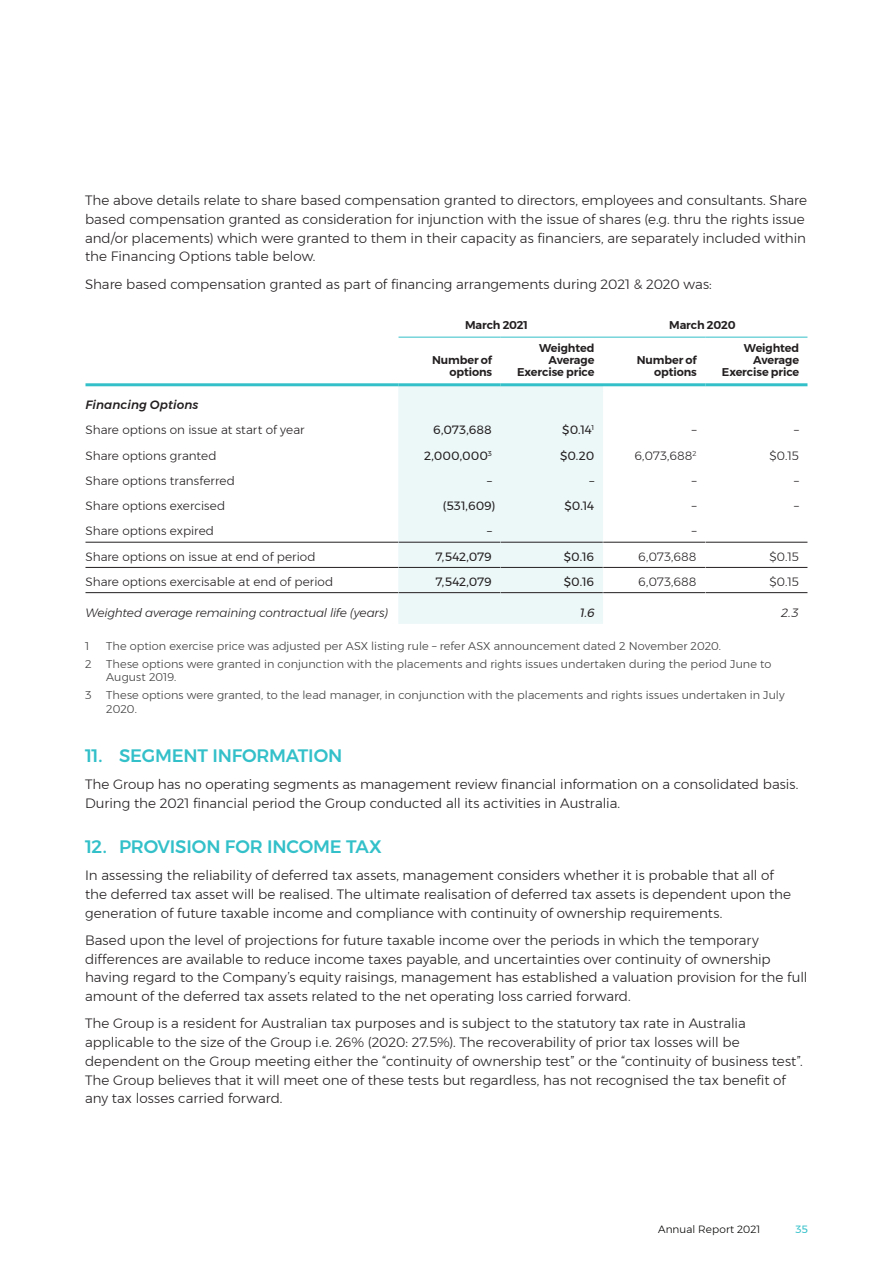
<style>
.page{position:relative;width:893px;height:1263px;background:#fff}
.page>*{position:absolute;margin:0;border:0;box-sizing:border-box;transform-origin:0 0}
.t1{font:500 18px "Montserrat";letter-spacing:-.01em;color:#33c0c9}
.t2{font:300 13.5px/18.8px "Montserrat";color:#231f20}
.t3{font:300 12px "Montserrat";letter-spacing:.005em;color:#231f20}
.t4{font:12px "Montserrat";letter-spacing:.005em;color:#231f20}
.t5{font:italic 300 12px "Montserrat";letter-spacing:-.015em;color:#231f20}
.t6{font:italic 500 12px "Montserrat";letter-spacing:.005em;color:#231f20}
.t7{font:italic 12px "Montserrat";color:#231f20}
.t8{font:300 11.25px/13.5px "Montserrat";letter-spacing:.005em;color:#3e3e3f}
.t9{font:600 11.25px/12px "Montserrat";letter-spacing:-.01em;color:#231f20;text-align:right}
.t10{font:300 10.5px "Montserrat";letter-spacing:.005em;color:#040503}
.t11{font:10.5px "Montserrat";color:#33c0c9}
</style>
<div class="page">
<div style="left:398px;top:386px;width:205px;height:238px;background:#ecf7f8"></div>
<hr style="left:85px;top:542px;width:313px;height:1px;background:#231f20">
<hr style="left:398px;top:542px;width:102px;height:1px;background:#231f20">
<hr style="left:501px;top:542px;width:102px;height:1px;background:#231f20">
<hr style="left:603px;top:542px;width:102px;height:1px;background:#231f20">
<hr style="left:706px;top:542px;width:101px;height:1px;background:#231f20">
<hr style="left:85px;top:567px;width:313px;height:1px;background:#231f20">
<hr style="left:398px;top:567px;width:102px;height:1px;background:#231f20">
<hr style="left:501px;top:567px;width:102px;height:1px;background:#231f20">
<hr style="left:603px;top:567px;width:102px;height:1px;background:#231f20">
<hr style="left:706px;top:567px;width:101px;height:1px;background:#231f20">
<hr style="left:85px;top:592px;width:313px;height:1px;background:#231f20">
<hr style="left:398px;top:592px;width:102px;height:1px;background:#231f20">
<hr style="left:501px;top:592px;width:102px;height:1px;background:#231f20">
<hr style="left:603px;top:592px;width:102px;height:1px;background:#231f20">
<hr style="left:706px;top:592px;width:101px;height:1px;background:#231f20">
<hr style="left:85px;top:383px;width:313px;height:3px;background:#33c0c9">
<hr style="left:398px;top:383px;width:103px;height:3px;background:#33c0c9">
<hr style="left:501px;top:383px;width:102px;height:3px;background:#33c0c9">
<hr style="left:603px;top:383px;width:102px;height:3px;background:#33c0c9">
<hr style="left:705px;top:383px;width:102px;height:3px;background:#33c0c9">
<hr style="left:398px;top:337px;width:103px;height:1px;background:#33c0c9">
<hr style="left:501px;top:337px;width:102px;height:1px;background:#33c0c9">
<hr style="left:603px;top:337px;width:102px;height:1px;background:#33c0c9">
<hr style="left:705px;top:337px;width:102px;height:1px;background:#33c0c9">
<p class="t2" style="left:85px;top:191px;width:724px">The above details relate to share based compensation granted to directors, employees and consultants. Share based compensation granted as consideration for injunction with the issue of shares (e.g. thru the rights issue and/or placements) which were granted to them in their capacity as financiers, are separately included within the Financing Options table below.</p>
<p class="t2" style="left:85px;top:274px;width:628px">Share based compensation granted as part of financing arrangements during 2021 &amp; 2020 was:</p>
<p class="t9" style="left:465px;top:319px;width:65px">March 2021</p>
<p class="t9" style="left:669px;top:319px;width:68px">March 2020</p>
<p class="t9" style="left:432px;top:354px;width:62px">Number of options</p>
<p class="t9" style="left:517px;top:342px;width:79px">Weighted<br>Average<br>Exercise price</p>
<p class="t9" style="left:722px;top:342px;width:79px">Weighted<br>Average<br>Exercise price</p>
<p class="t9" style="left:637px;top:354px;width:62px">Number of options</p>
<p class="t6" style="left:85px;top:395px;width:115px">Financing Options</p>
<p class="t3" style="left:85px;top:421px;width:221px">Share options on issue at start of year</p>
<p class="t4" style="left:433px;top:421px;width:60px">6,073,688</p>
<p class="t4" style="left:562px;top:421px;width:33px">$0.14<sup>1</sup></p>
<p class="t3" style="left:692px;top:421px;width:6px">–</p>
<p class="t3" style="left:794px;top:421px;width:6px">–</p>
<p class="t3" style="left:85px;top:446px;width:133px">Share options granted</p>
<p class="t4" style="left:424px;top:446px;width:69px">2,000,000<sup>3</sup></p>
<p class="t4" style="left:560px;top:446px;width:36px">$0.20</p>
<p class="t3" style="left:634px;top:446px;width:64px">6,073,688<sup>2</sup></p>
<p class="t3" style="left:769px;top:446px;width:31px">$0.15</p>
<p class="t3" style="left:85px;top:472px;width:151px">Share options transferred</p>
<p class="t4" style="left:487px;top:471px;width:6px">–</p>
<p class="t4" style="left:589px;top:471px;width:6px">–</p>
<p class="t3" style="left:692px;top:472px;width:6px">–</p>
<p class="t3" style="left:794px;top:472px;width:6px">–</p>
<p class="t3" style="left:85px;top:497px;width:141px">Share options exercised</p>
<p class="t4" style="left:443px;top:497px;width:54px">(531,609)</p>
<p class="t4" style="left:564px;top:497px;width:31px">$0.14</p>
<p class="t3" style="left:692px;top:497px;width:6px">–</p>
<p class="t3" style="left:794px;top:497px;width:6px">–</p>
<p class="t3" style="left:85px;top:522px;width:130px">Share options expired</p>
<p class="t4" style="left:487px;top:522px;width:6px">–</p>
<p class="t3" style="left:692px;top:522px;width:6px">–</p>
<p class="t3" style="left:85px;top:547px;width:232px">Share options on issue at end of period</p>
<p class="t4" style="left:436px;top:547px;width:57px">7,542,079</p>
<p class="t4" style="left:564px;top:547px;width:32px">$0.16</p>
<p class="t3" style="left:638px;top:547px;width:60px">6,073,688</p>
<p class="t3" style="left:769px;top:547px;width:31px">$0.15</p>
<p class="t3" style="left:85px;top:573px;width:249px">Share options exercisable at end of period</p>
<p class="t4" style="left:436px;top:572px;width:57px">7,542,079</p>
<p class="t4" style="left:564px;top:572px;width:32px">$0.16</p>
<p class="t3" style="left:638px;top:573px;width:60px">6,073,688</p>
<p class="t3" style="left:769px;top:573px;width:31px">$0.15</p>
<p class="t5" style="left:85px;top:604px;width:304px">Weighted average remaining contractual life (years)</p>
<p class="t7" style="left:579px;top:604px;width:19px">1.6</p>
<p class="t5" style="left:781px;top:604px;width:20px">2.3</p>
<p class="t8" style="left:85px;top:639px;width:6px">1</p>
<p class="t8" style="left:106px;top:639px;width:616px">The option exercise price was adjusted per ASX listing rule – refer ASX announcement dated 2 November 2020.</p>
<p class="t8" style="left:85px;top:657px;width:8px">2</p>
<p class="t8" style="left:106px;top:657px;width:667px">These options were granted in conjunction with the placements and rights issues undertaken during the period June to<br>August 2019.</p>
<p class="t8" style="left:85px;top:688px;width:8px">3</p>
<p class="t8" style="left:106px;top:688px;width:680px">These options were granted, to the lead manager, in conjunction with the placements and rights issues undertaken in July<br>2020.</p>
<h1 class="t1" style="left:85px;top:741px;width:259px">11. SEGMENT INFORMATION</h1>
<p class="t2" style="left:85px;top:775px;width:715px">The Group has no operating segments as management review financial information on a consolidated basis.<br>During the 2021 financial period the Group conducted all its activities in Australia.</p>
<h1 class="t1" style="left:85px;top:832px;width:298px">12. PROVISION FOR INCOME TAX</h1>
<p class="t2" style="left:85px;top:866px;width:708px">In assessing the reliability of deferred tax assets, management considers whether it is probable that all of the deferred tax asset will be realised. The ultimate realisation of deferred tax assets is dependent upon the generation of future taxable income and compliance with continuity of ownership requirements.</p>
<p class="t2" style="left:85px;top:930px;width:724px">Based upon the level of projections for future taxable income over the periods in which the temporary differences are available to reduce income taxes payable, and uncertainties over continuity of ownership having regard to the Company’s equity raisings, management has established a valuation provision for the full amount of the deferred tax assets related to the net operating loss carried forward.</p>
<p class="t2" style="left:85px;top:1014px;width:719px">The Group is a resident for Australian tax purposes and is subject to the statutory tax rate in Australia applicable to the size of the Group i.e. 26% (2020: 27.5%). The recoverability of prior tax losses will be dependent on the Group meeting either the “continuity of ownership test” or the “continuity of business test”.<br>The Group believes that it will meet one of these tests but regardless, has not recognised the tax benefit of any tax losses carried forward.</p>
<p class="t10" style="left:658px;top:1221px;width:104px">Annual Report 2021</p>
<p class="t11" style="left:795px;top:1221px;width:14px">35</p>
</div>
